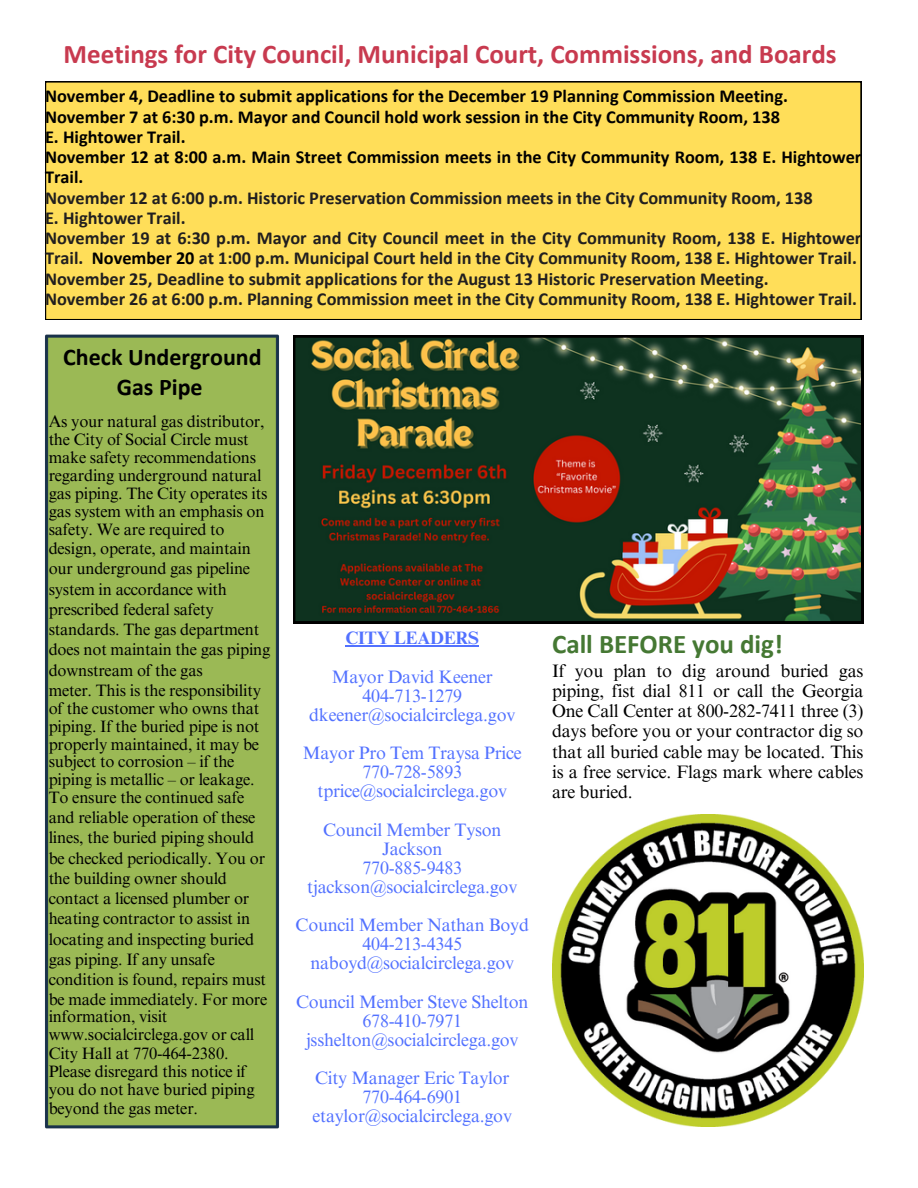
<style>
.page{position:relative;width:918px;height:1188px;background:#fff}
.page>*{position:absolute;margin:0;border:0;box-sizing:border-box;transform-origin:0 0}
.t1{font:700 27px "Calibri";color:#c83a4f}
.t2{font:700 27px "Calibri";color:#457833}
.t3{font:700 24px/29.2px "Calibri";color:#000;text-align:center}
.t4{font:700 18.3px/20.2px "Calibri";color:#211f1f}
.t5{font:18px/19.2px "Times NRMT Pro";letter-spacing:-.01em;color:#5271ff;text-align:center}
.t6{font:18px/20.2px "Times NRMT Pro";letter-spacing:-.01em;color:#000;text-align:justify}
.t7{font:700 18px "Times NRMT Pro";letter-spacing:-.01em;color:#5271ff}
.t8{font:16.5px/20.2px "Times NRMT Pro";letter-spacing:-.01em;color:#000}
.s1{color:#000}
</style>
<div class="page">
<div style="left:45px;top:334px;width:234px;height:795px;background:#9bb955"></div>
<svg style="left:293px;top:336px;width:570px;height:287px"></svg>
<svg style="left:45px;top:81px;width:816px;height:239px"></svg>
<img style="left:552px;top:815px;width:312px;height:312px">
<hr style="left:346px;top:645px;width:133px;height:2px;background:#5271ff">
<p class="t1" style="left:64px;top:43px;width:774px">Meetings for City Council, Municipal Court, Commissions, and Boards</p>
<h2 class="t4" style="left:45px;top:88px;width:818px"><span class="s1">November 4, Deadline to submit applications for the December 19 Planning Commission Meeting.<br>November 7 at 6:30 p.m. Mayor and Council hold work session in the City Community Room, 138<br>E. Hightower Trail.<br>November 12 at 8:00 a.m. Main Street Commission meets in the City Community Room, 138 E. Hightower Trail.<br></span>November 12 at 6:00 p.m. Historic Preservation Commission meets in the City Community Room, 138<br>E. Hightower Trail.<br>November 19 at 6:30 p.m. Mayor and City Council meet in the City Community Room, 138 E. Hightower Trail. <span class="s1">November 20</span> at 1:00 p.m. Municipal Court held in the City Community Room, 138 E. Hightower Trail.<br>November 25, Deadline to submit applications for the August 13 Historic Preservation Meeting.<br>November 26 at 6:00 p.m. Planning Commission meet in the City Community Room, 138 E. Hightower Trail.</h2>
<p class="t3" style="left:63px;top:345px;width:200px">Check Underground<br>Gas Pipe</p>
<p class="t8" style="left:49px;top:415px;width:220px;line-height:18px">As your natural gas distributor, the City of Social Circle must make safety recommendations regarding underground natural gas piping. The City operates its gas system with an emphasis on safety. We are required to</p>
<p class="t8" style="left:49px;top:541px;width:223px">design, operate, and maintain our underground gas pipeline system in accordance with prescribed federal safety standards. The gas department does not maintain the gas piping downstream of the gas</p>
<p class="t8" style="left:49px;top:682px;width:214px">meter. This is the responsibility</p>
<p class="t8" style="left:49px;top:700px;width:212px">of the customer who owns that</p>
<p class="t8" style="left:49px;top:718px;width:212px">piping. If the buried pipe is not</p>
<p class="t8" style="left:49px;top:736px;width:212px">properly maintained, it may be</p>
<p class="t8" style="left:49px;top:753px;width:187px">subject to corrosion – if the</p>
<p class="t8" style="left:49px;top:771px;width:207px">piping is metallic – or leakage.</p>
<p class="t8" style="left:49px;top:789px;width:220px">To ensure the continued safe and reliable operation of these lines, the buried piping should be checked periodically. You or the building owner should contact a licensed plumber or heating contractor to assist in locating and inspecting buried gas piping. If any unsafe condition is found, repairs must be made immediately. For more</p>
<p class="t8" style="left:49px;top:1009px;width:120px">information, visit</p>
<p class="t8" style="left:49px;top:1027px;width:207px">www.socialcirclega.gov or call</p>
<p class="t8" style="left:49px;top:1046px;width:181px">City Hall at 770-464-2380.</p>
<p class="t8" style="left:49px;top:1064px;width:199px">Please disregard this notice if</p>
<h3 class="t8" style="left:49px;top:1082px;width:208px">you do not have buried piping</h3>
<p class="t8" style="left:49px;top:1101px;width:151px">beyond the gas meter.</p>
<p class="t7" style="left:346px;top:631px;width:135px">CITY LEADERS</p>
<p class="t5" style="left:332px;top:669px;width:162px">Mayor David Keener</p>
<p class="t5" style="left:363px;top:688px;width:101px">404-713-1279</p>
<p class="t5" style="left:309px;top:707px;width:208px">dkeener@socialcirclega.gov</p>
<p class="t5" style="left:303px;top:746px;width:221px">Mayor Pro Tem Traysa Price</p>
<p class="t5" style="left:363px;top:765px;width:101px">770-728-5893</p>
<p class="t5" style="left:318px;top:784px;width:191px">tprice@socialcirclega.gov</p>
<p class="t5" style="left:323px;top:822px;width:180px">Council Member Tyson<br>Jackson</p>
<p class="t5" style="left:363px;top:860px;width:101px">770-885-9483</p>
<p class="t5" style="left:307px;top:879px;width:212px">tjackson@socialcirclega.gov</p>
<p class="t5" style="left:296px;top:918px;width:235px">Council Member Nathan Boyd</p>
<p class="t5" style="left:363px;top:937px;width:101px">404-213-4345</p>
<p class="t5" style="left:310px;top:956px;width:205px">naboyd@socialcirclega.gov</p>
<p class="t5" style="left:296px;top:994px;width:234px">Council Member Steve Shelton</p>
<p class="t5" style="left:363px;top:1013px;width:101px">678-410-7971</p>
<p class="t5" style="left:306px;top:1032px;width:214px">jsshelton@socialcirclega.gov</p>
<p class="t5" style="left:315px;top:1071px;width:196px">City Manager Eric Taylor</p>
<p class="t5" style="left:313px;top:1090px;width:201px">770-464-6901 etaylor@socialcirclega.gov</p>
<p class="t2" style="left:552px;top:633px;width:232px">Call BEFORE you dig!</p>
<p class="t6" style="left:552px;top:663px;width:313px">If you plan to dig around buried gas piping, fist dial 811 or call the Georgia One Call Center at 800-282-7411 three (3) days before you or your contractor dig so that all buried cable may be located. This is a free service. Flags mark where cables are buried.</p>
</div>
